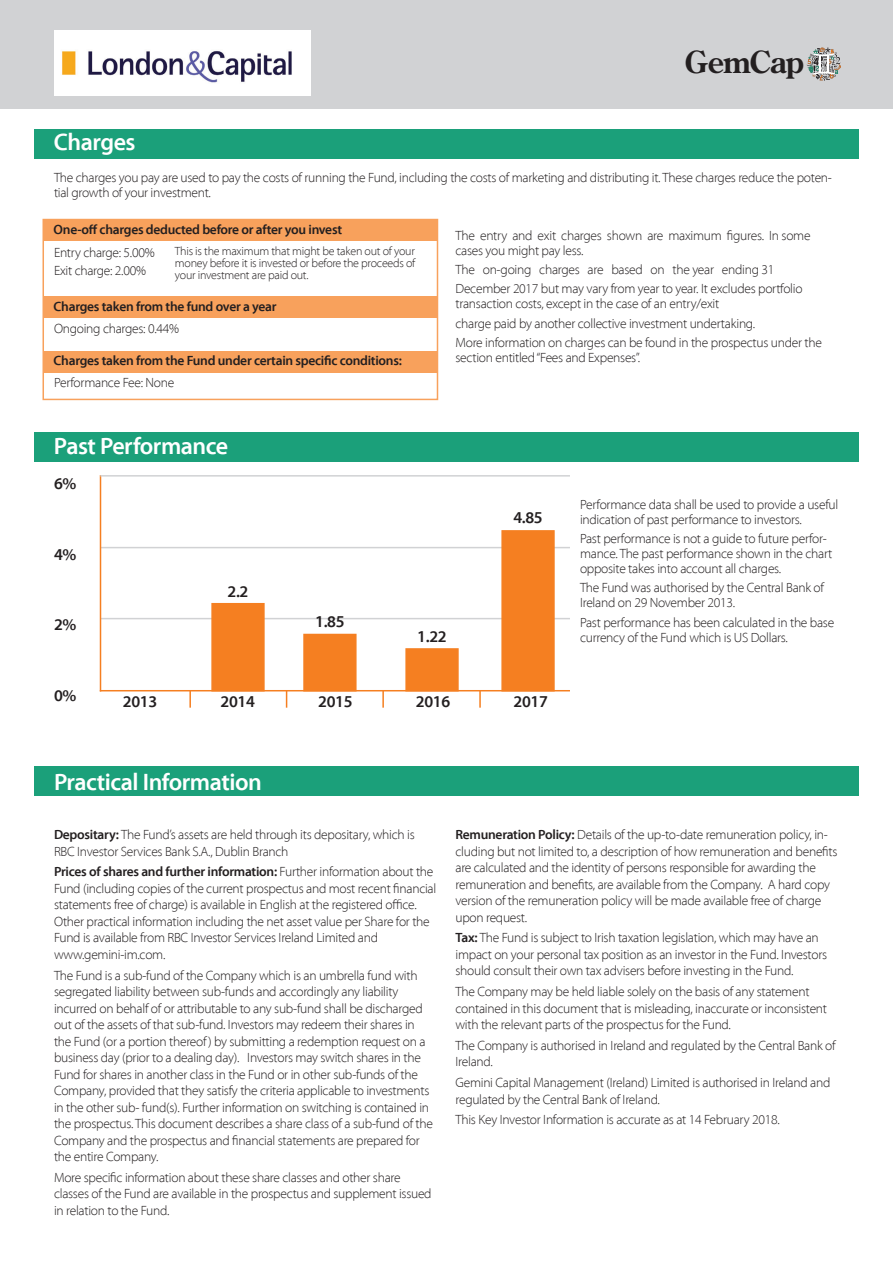
<style>
.page{position:relative;width:893px;height:1263px;background:#fff}
.page>*{position:absolute;margin:0;border:0;box-sizing:border-box;transform-origin:0 0}
.t1{font:700 30.3px "Century Old Style";letter-spacing:-.02em;color:#231f20}
.t2{font:600 24px "Myriad Pro";letter-spacing:-.02em;color:#fff}
.t3{font:600 16.5px "Myriad Pro";letter-spacing:-.02em;color:#231f20}
.t4{font:300 13.5px/16.5px "Myriad Pro";letter-spacing:-.02em;color:#231f20}
.t5{font:600 13.5px "Myriad Pro";letter-spacing:-.02em;color:#231f20}
.t6{font:300 12px/12px "Myriad Pro";letter-spacing:-.02em;color:#231f20;text-align:justify}
.s1{font-weight:600}
</style>
<div class="page">
<hr style="left:100px;top:547px;width:470px;height:1px;background:#d1d2d4">
<hr style="left:100px;top:618px;width:470px;height:1px;background:#d1d2d4">
<div style="left:0;top:0;width:893px;height:108px;background:#d1d2d4"></div>
<div style="left:34px;top:129px;width:825px;height:29px;background:#1ba07a"></div>
<div style="left:34px;top:766px;width:825px;height:29px;background:#1ba07a"></div>
<div style="left:43px;top:220px;width:394px;height:21px;background:#f8a15c"></div>
<div style="left:43px;top:297px;width:394px;height:21px;background:#f8a15c"></div>
<div style="left:43px;top:351px;width:394px;height:21px;background:#f8a15c"></div>
<div style="left:43px;top:219px;width:395px;height:181px;border:2px solid #f8a15c"></div>
<div style="left:34px;top:432px;width:825px;height:29px;background:#1ba07a"></div>
<hr style="left:100px;top:475px;width:1px;height:216px;background:#f57f21">
<hr style="left:100px;top:690px;width:470px;height:1px;background:#f57f21">
<hr style="left:100px;top:475px;width:470px;height:2px;background:#d1d2d4">
<svg style="left:189px;top:691px;width:2px;height:17px"></svg>
<svg style="left:479px;top:691px;width:2px;height:17px"></svg>
<svg style="left:382px;top:691px;width:2px;height:17px"></svg>
<svg style="left:286px;top:691px;width:1px;height:17px"></svg>
<div style="left:303px;top:634px;width:54px;height:57px;background:#f57f21;border:2px solid #f57f21"></div>
<div style="left:405px;top:648px;width:54px;height:43px;background:#f57f21;border:2px solid #f57f21"></div>
<div style="left:501px;top:530px;width:54px;height:161px;background:#f57f21;border:2px solid #f57f21"></div>
<div style="left:211px;top:603px;width:54px;height:88px;background:#f57f21;border:2px solid #f57f21"></div>
<svg style="left:807px;top:47px;width:34px;height:34px"></svg>
<img style="left:54px;top:31px;width:257px;height:64px">
<p class="t2" style="left:54px;top:129px;width:83px">Charges</p>
<p class="t1" style="left:685px;top:48px;width:121px">GemCap</p>
<p class="t4" style="left:54px;top:170px;width:779px;line-height:15px">The charges you pay are used to pay the costs of running the Fund, including the costs of marketing and distributing it. These charges reduce the poten&shy;tial growth of your investment.</p>
<p class="t5" style="left:54px;top:222px;width:290px">One-off charges deducted before or after you invest</p>
<p class="t4" style="left:54px;top:243px;width:102px;line-height:18px">Entry charge: 5.00%<br>Exit charge: 2.00%</p>
<p class="t6" style="left:175px;top:245px;width:242px">This is the maximum that might be taken out of your money before it is invested or before the proceeds of your investment are paid out.</p>
<p class="t5" style="left:54px;top:299px;width:224px">Charges taken from the fund over a year</p>
<p class="t4" style="left:54px;top:320px;width:127px">Ongoing charges: 0.44%</p>
<p class="t5" style="left:54px;top:353px;width:350px">Charges taken from the Fund under certain specific conditions:</p>
<p class="t4" style="left:54px;top:374px;width:122px">Performance Fee: None</p>
<p class="t4" style="left:455px;top:228px;width:357px;line-height:15px">The entry and exit charges shown are maximum figures. In some cases you might pay less.</p>
<p class="t4" style="left:455px;top:262px;width:320px">The on-going charges are based on the year ending 31</p>
<p class="t4" style="left:455px;top:282px;width:349px;line-height:15px">December 2017 but may vary from year to year. It excludes portfolio transaction costs, except in the case of an entry/exit</p>
<p class="t4" style="left:455px;top:315px;width:301px">charge paid by another collective investment undertaking.</p>
<p class="t4" style="left:455px;top:335px;width:368px;line-height:15px">More information on charges can be found in the prospectus under the section entitled “Fees and Expenses”.</p>
<p class="t2" style="left:54px;top:432px;width:176px">Past Performance</p>
<p class="t3" style="left:54px;top:474px;width:24px">6%</p>
<p class="t3" style="left:54px;top:545px;width:24px">4%</p>
<p class="t3" style="left:54px;top:615px;width:24px">2%</p>
<p class="t3" style="left:228px;top:582px;width:22px">2.2</p>
<p class="t3" style="left:315px;top:612px;width:31px">1.85</p>
<p class="t3" style="left:417px;top:627px;width:31px">1.22</p>
<p class="t3" style="left:513px;top:508px;width:31px">4.85</p>
<p class="t4" style="left:580px;top:497px;width:260px;line-height:15px">Performance data shall be used to provide a useful indication of past performance to investors.</p>
<p class="t4" style="left:580px;top:531px;width:254px;line-height:15px">Past performance is not a guide to future perfor&shy;mance. The past performance shown in the chart opposite takes into account all charges.</p>
<p class="t4" style="left:580px;top:580px;width:246px;line-height:15px">The Fund was authorised by the Central Bank of<br>Ireland on 29 November 2013.</p>
<p class="t4" style="left:580px;top:615px;width:256px;line-height:15px">Past performance has been calculated in the base currency of the Fund which is US Dollars.</p>
<p class="t3" style="left:54px;top:686px;width:24px">0%</p>
<p class="t3" style="left:123px;top:692px;width:36px">2013</p>
<p class="t3" style="left:221px;top:692px;width:36px">2014</p>
<p class="t3" style="left:318px;top:692px;width:36px">2015</p>
<p class="t3" style="left:416px;top:692px;width:36px">2016</p>
<p class="t3" style="left:513px;top:692px;width:36px">2017</p>
<p class="t2" style="left:54px;top:768px;width:209px">Practical Information</p>
<p class="t4" style="left:54px;top:826px;width:362px"><span class="s1">Depositary:</span> The Fund’s assets are held through its depositary, which is<br>RBC Investor Services Bank S.A., Dublin Branch</p>
<p class="t4" style="left:54px;top:864px;width:384px"><span class="s1">Prices of shares and further information:</span> Further information about the Fund (including copies of the current prospectus and most recent financial statements free of charge) is available in English at the registered office.<br>Other practical information including the net asset value per Share for the Fund is available from RBC Investor Services Ireland Limited and www.gemini-im.com.</p>
<p class="t4" style="left:54px;top:967px;width:381px">The Fund is a sub-fund of the Company which is an umbrella fund with segregated liability between sub-funds and accordingly any liability incurred on behalf of or attributable to any sub-fund shall be discharged out of the assets of that sub-fund. Investors may redeem their shares in the Fund (or a portion thereof) by submitting a redemption request on a business day (prior to a dealing day). Investors may switch shares in the Fund for shares in another class in the Fund or in other sub-funds of the Company, provided that they satisfy the criteria applicable to investments in the other sub- fund(s). Further information on switching is contained in the prospectus. This document describes a share class of a sub-fund of the Company and the prospectus and financial statements are prepared for the entire Company.</p>
<p class="t4" style="left:54px;top:1169px;width:379px">More specific information about these share classes and other share classes of the Fund are available in the prospectus and supplement issued in relation to the Fund.</p>
<p class="t4" style="left:455px;top:826px;width:383px"><span class="s1">Remuneration Policy:</span> Details of the up-to-date remuneration policy, in&shy;cluding but not limited to, a description of how remuneration and benefits are calculated and the identity of persons responsible for awarding the remuneration and benefits, are available from the Company. A hard copy version of the remuneration policy will be made available free of charge upon request.</p>
<p class="t4" style="left:455px;top:930px;width:373px"><span class="s1">Tax:</span> The Fund is subject to Irish taxation legislation, which may have an impact on your personal tax position as an investor in the Fund. Investors should consult their own tax advisers before investing in the Fund.</p>
<p class="t4" style="left:455px;top:983px;width:373px">The Company may be held liable solely on the basis of any statement contained in this document that is misleading, inaccurate or inconsistent with the relevant parts of the prospectus for the Fund.</p>
<p class="t4" style="left:455px;top:1037px;width:382px">The Company is authorised in Ireland and regulated by the Central Bank of<br>Ireland.</p>
<p class="t4" style="left:455px;top:1074px;width:376px">Gemini Capital Management (Ireland) Limited is authorised in Ireland and regulated by the Central Bank of Ireland.</p>
<p class="t4" style="left:455px;top:1112px;width:326px">This Key Investor Information is accurate as at 14 February 2018.</p>
</div>
